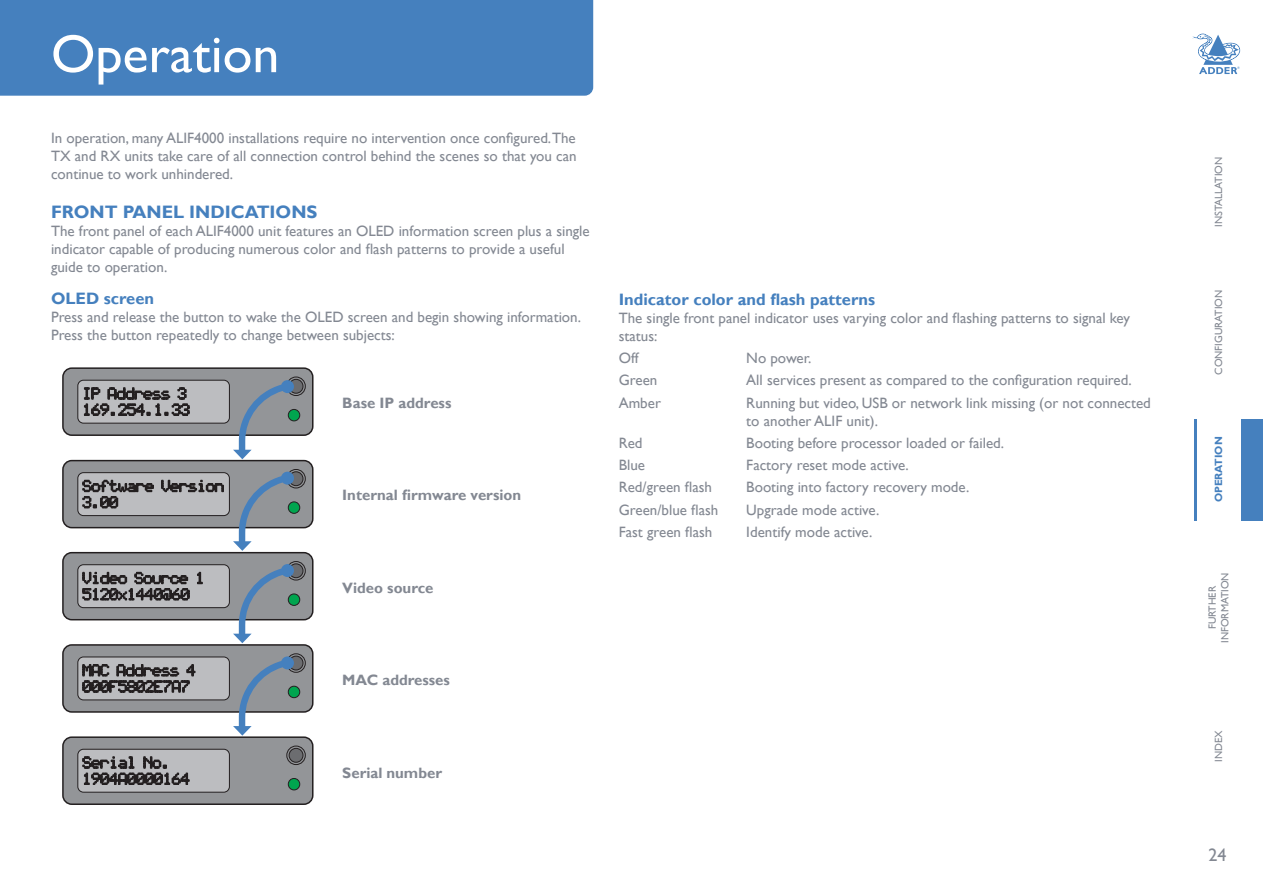
<style>
.page{position:relative;width:1263px;height:893px;background:#fff}
.page>*{position:absolute;margin:0;border:0;box-sizing:border-box;transform-origin:0 0}
.Section_Head{font:54px "Gill Sans";color:#fff}
.Head_1{font:700 18px "Gill Sans";color:#4580be}
.t1{font:18px "Gill Sans";color:#838892}
.Head_3__no_toc{font:700 16.5px "Gill Sans";color:#4580be}
.Body{font:15px/18px "Gill Sans";color:#838892}
.Head_4{font:700 15px "Gill Sans";color:#838892}
.t2{font:14.7px/16.2px "Philips Kappa LCD Normal A";color:#231f20}
.t3{font:10.5px/12.6px "Gill Sans";color:#838892;text-align:center}
.t4{font:700 10.5px "Gill Sans";color:#4580be}
</style>
<div class="page">
<svg style="left:1192px;top:34px;width:48px;height:40px"></svg>
<div style="left:1241px;top:419px;width:22px;height:102px;background:#4580be"></div>
<hr style="left:1194px;top:419px;width:2px;height:102px;background:#4580be">
<div style="left:0;top:0;width:593px;height:96px;background:#4580be"></div>
<div style="left:63px;top:368px;width:250px;height:67px;background:#939598;border-radius:9px"></div>
<div style="left:62px;top:367px;width:251px;height:69px;border:2px solid #231f20;border-radius:9px"></div>
<div style="left:78px;top:380px;width:151px;height:43px;background:#bcbdc0;border-radius:6px"></div>
<div style="left:78px;top:380px;width:152px;height:43px;border:1px solid #231f20;border-radius:6px"></div>
<div style="left:286px;top:377px;width:20px;height:19px;border:1px solid #231f20;border-radius:50%"></div>
<div style="left:289px;top:379px;width:14px;height:14px;background:#6c6d70;border-radius:50%"></div>
<div style="left:289px;top:379px;width:14px;height:14px;border:1px solid #231f20;border-radius:50%"></div>
<div style="left:288px;top:409px;width:12px;height:12px;background:#00a54f;border-radius:50%"></div>
<div style="left:288px;top:409px;width:12px;height:12px;border:1px solid #231f20;border-radius:50%"></div>
<div style="left:63px;top:553px;width:250px;height:67px;background:#939598;border-radius:9px"></div>
<div style="left:62px;top:552px;width:251px;height:68px;border:2px solid #231f20;border-radius:9px"></div>
<div style="left:78px;top:565px;width:151px;height:43px;background:#bcbdc0;border-radius:6px"></div>
<div style="left:78px;top:564px;width:152px;height:44px;border:1px solid #231f20;border-radius:6px"></div>
<div style="left:286px;top:561px;width:20px;height:19px;border:1px solid #231f20;border-radius:50%"></div>
<div style="left:289px;top:564px;width:14px;height:14px;background:#6c6d70;border-radius:50%"></div>
<div style="left:289px;top:563px;width:14px;height:15px;border:1px solid #231f20;border-radius:50%"></div>
<div style="left:288px;top:594px;width:12px;height:11px;background:#00a54f;border-radius:50%"></div>
<div style="left:288px;top:594px;width:12px;height:12px;border:1px solid #231f20;border-radius:50%"></div>
<div style="left:63px;top:645px;width:250px;height:67px;background:#939598;border-radius:9px"></div>
<div style="left:62px;top:644px;width:251px;height:69px;border:2px solid #231f20;border-radius:9px"></div>
<div style="left:78px;top:657px;width:151px;height:43px;background:#bcbdc0;border-radius:6px"></div>
<div style="left:78px;top:657px;width:152px;height:43px;border:1px solid #231f20;border-radius:6px"></div>
<div style="left:286px;top:653px;width:20px;height:20px;border:1px solid #231f20;border-radius:50%"></div>
<div style="left:289px;top:656px;width:14px;height:14px;background:#6c6d70;border-radius:50%"></div>
<div style="left:289px;top:656px;width:14px;height:14px;border:1px solid #231f20;border-radius:50%"></div>
<div style="left:288px;top:686px;width:12px;height:12px;background:#00a54f;border-radius:50%"></div>
<div style="left:288px;top:686px;width:12px;height:12px;border:1px solid #231f20;border-radius:50%"></div>
<div style="left:63px;top:737px;width:250px;height:67px;background:#939598;border-radius:9px"></div>
<div style="left:62px;top:736px;width:251px;height:69px;border:2px solid #231f20;border-radius:9px"></div>
<div style="left:78px;top:749px;width:151px;height:43px;background:#bcbdc0;border-radius:6px"></div>
<div style="left:78px;top:749px;width:152px;height:43px;border:1px solid #231f20;border-radius:6px"></div>
<div style="left:286px;top:746px;width:20px;height:19px;border:1px solid #231f20;border-radius:50%"></div>
<div style="left:289px;top:748px;width:14px;height:14px;background:#6c6d70;border-radius:50%"></div>
<div style="left:289px;top:748px;width:14px;height:14px;border:1px solid #231f20;border-radius:50%"></div>
<div style="left:288px;top:778px;width:12px;height:12px;background:#00a54f;border-radius:50%"></div>
<div style="left:288px;top:778px;width:12px;height:12px;border:1px solid #231f20;border-radius:50%"></div>
<div style="left:63px;top:461px;width:250px;height:67px;background:#939598;border-radius:9px"></div>
<div style="left:62px;top:460px;width:251px;height:68px;border:2px solid #231f20;border-radius:9px"></div>
<div style="left:78px;top:473px;width:151px;height:43px;background:#bcbdc0;border-radius:6px"></div>
<div style="left:78px;top:472px;width:152px;height:44px;border:1px solid #231f20;border-radius:6px"></div>
<div style="left:286px;top:469px;width:20px;height:19px;border:1px solid #231f20;border-radius:50%"></div>
<div style="left:289px;top:472px;width:14px;height:14px;background:#6c6d70;border-radius:50%"></div>
<div style="left:289px;top:471px;width:14px;height:15px;border:1px solid #231f20;border-radius:50%"></div>
<div style="left:288px;top:502px;width:12px;height:11px;background:#00a54f;border-radius:50%"></div>
<div style="left:288px;top:502px;width:12px;height:12px;border:1px solid #231f20;border-radius:50%"></div>
<svg style="left:233px;top:380px;width:61px;height:79px"></svg>
<svg style="left:233px;top:472px;width:61px;height:79px"></svg>
<svg style="left:233px;top:564px;width:61px;height:79px"></svg>
<svg style="left:233px;top:656px;width:61px;height:80px"></svg>
<p class="Section_Head" style="left:51px;top:23px;width:230px">Operation</p>
<p class="Body" style="left:51px;top:129px;width:527px;text-align:justify">In operation, many ALIF4000 installations require no intervention once configured.The TX and RX units take care of all connection control behind the scenes so that you can continue to work unhindered.</p>
<p class="Head_1" style="left:51px;top:201px;width:268px">FRONT PANEL INDICATIONS</p>
<p class="Body" style="left:51px;top:222px;width:540px">The front panel of each ALIF4000 unit features an OLED information screen plus a single indicator capable of producing numerous color and flash patterns to provide a useful guide to operation.</p>
<p class="Head_3__no_toc" style="left:51px;top:289px;width:105px">OLED screen</p>
<p class="Body" style="left:51px;top:308px;width:531px">Press and release the button to wake the OLED screen and begin showing information.<br>Press the button repeatedly to change between subjects:</p>
<p class="t2" style="left:82px;top:387px;width:109px">IP Address 3<br>169.254.1.33</p>
<p class="t2" style="left:82px;top:479px;width:143px">Software Version<br>3.00</p>
<p class="t2" style="left:82px;top:571px;width:123px">Video Source 1<br>5120x1440@60</p>
<p class="t2" style="left:82px;top:664px;width:115px">MAC Address 4<br>000F5802E7A7</p>
<p class="t2" style="left:82px;top:756px;width:109px">Serial No.<br>1904A0000164</p>
<p class="Head_4" style="left:342px;top:394px;width:111px">Base IP address</p>
<p class="Head_4" style="left:342px;top:486px;width:180px">Internal firmware version</p>
<p class="Head_4" style="left:342px;top:579px;width:93px">Video source</p>
<p class="Head_4" style="left:342px;top:671px;width:109px">MAC addresses</p>
<p class="Head_4" style="left:342px;top:763px;width:101px">Serial number</p>
<p class="Head_3__no_toc" style="left:619px;top:289px;width:258px">Indicator color and flash patterns</p>
<p class="Body" style="left:619px;top:309px;width:513px">The single front panel indicator uses varying color and flashing patterns to signal key status:</p>
<p class="Body" style="left:619px;top:349px;width:21px">Off</p>
<p class="Body" style="left:746px;top:349px;width:67px">No power.</p>
<p class="Body" style="left:619px;top:372px;width:40px">Green</p>
<p class="Body" style="left:746px;top:372px;width:387px">All services present as compared to the configuration required.</p>
<p class="Body" style="left:619px;top:394px;width:44px">Amber</p>
<p class="Body" style="left:746px;top:394px;width:406px">Running but video, USB or network link missing (or not connected to another ALIF unit).</p>
<p class="Body" style="left:619px;top:434px;width:25px">Red</p>
<p class="Body" style="left:746px;top:434px;width:259px">Booting before processor loaded or failed.</p>
<p class="Body" style="left:619px;top:456px;width:28px">Blue</p>
<p class="Body" style="left:746px;top:456px;width:164px">Factory reset mode active.</p>
<p class="Body" style="left:619px;top:479px;width:95px">Red/green flash</p>
<p class="Body" style="left:746px;top:479px;width:225px">Booting into factory recovery mode.</p>
<p class="Body" style="left:619px;top:501px;width:101px">Green/blue flash</p>
<p class="Body" style="left:746px;top:501px;width:134px">Upgrade mode active.</p>
<p class="Body" style="left:619px;top:523px;width:95px">Fast green flash</p>
<p class="Body" style="left:746px;top:523px;width:127px">Identify mode active.</p>
<p class="t3" style="left:1212px;top:227px;width:71px;rotate:-90deg">INSTALLATION</p>
<p class="t3" style="left:1212px;top:375px;width:87px;rotate:-90deg">CONFIGURATION</p>
<p class="t4" style="left:1212px;top:502px;width:67px;rotate:-90deg">OPERATION</p>
<p class="t3" style="left:1206px;top:643px;width:72px;rotate:-90deg">FURTHER<br>INFORMATION</p>
<p class="t3" style="left:1212px;top:762px;width:33px;rotate:-90deg">INDEX</p>
<p class="t1" style="left:1208px;top:844px;width:19px">24</p>
</div>
